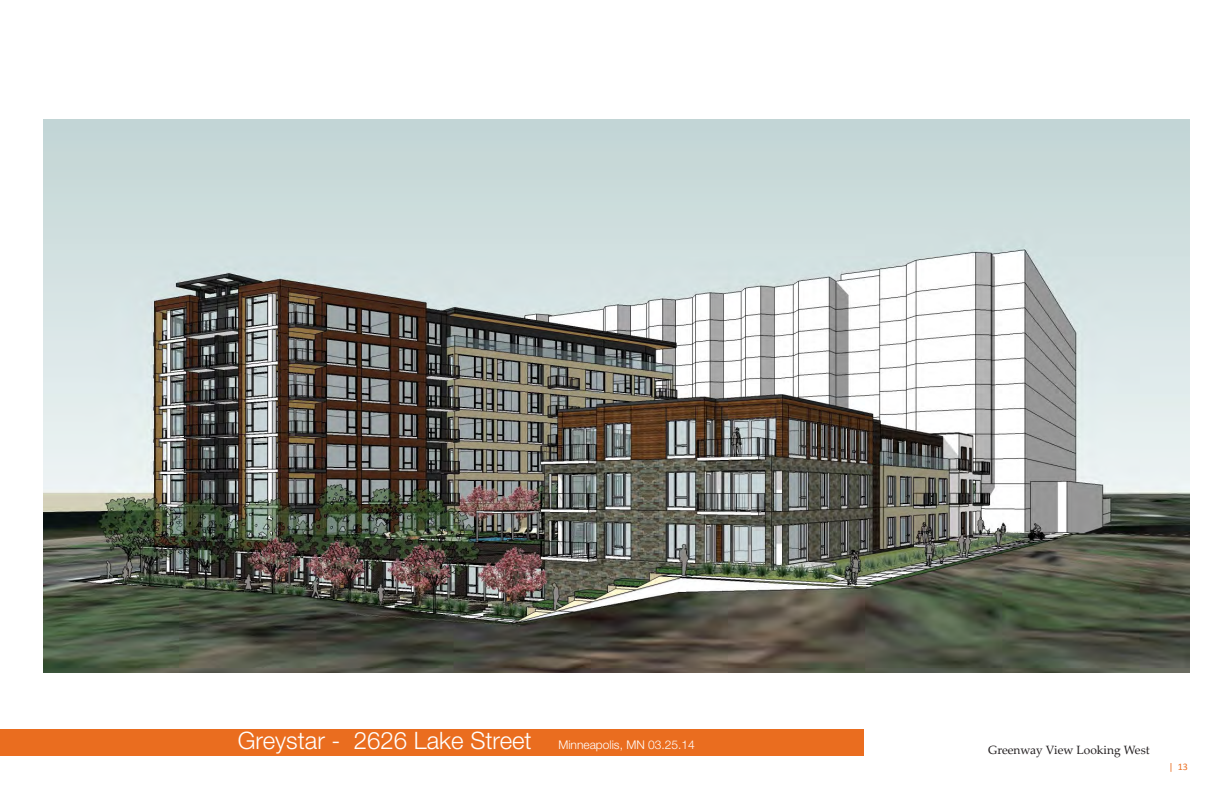
<style>
.page{position:relative;width:1224px;height:792px;background:#fff}
.page>*{position:absolute;margin:0;border:0;box-sizing:border-box;transform-origin:0 0}
.t1{font:300 24px "Helvetica Neue";color:#fff}
.Type{font:12px "Palatino Linotype";color:#231f20}
.t2{font:10px "Calibri";color:#ea6d1f}
.s1{font-size:12px}
</style>
<div class="page">
<div style="left:0;top:729px;width:864px;height:27px;background:#ea6d1f"></div>
<img style="left:44px;top:119px;width:1145px;height:554px">
<p class="t1" style="left:238px;top:725px;width:459px">Greystar - 2626 Lake Street <span class="s1">Minneapolis, MN 03.25.14</span></p>
<p class="Type" style="left:988px;top:741px;width:163px">Greenway View Looking West</p>
<p class="t2" style="left:1169px;top:760px;width:21px">| 13</p>
</div>
